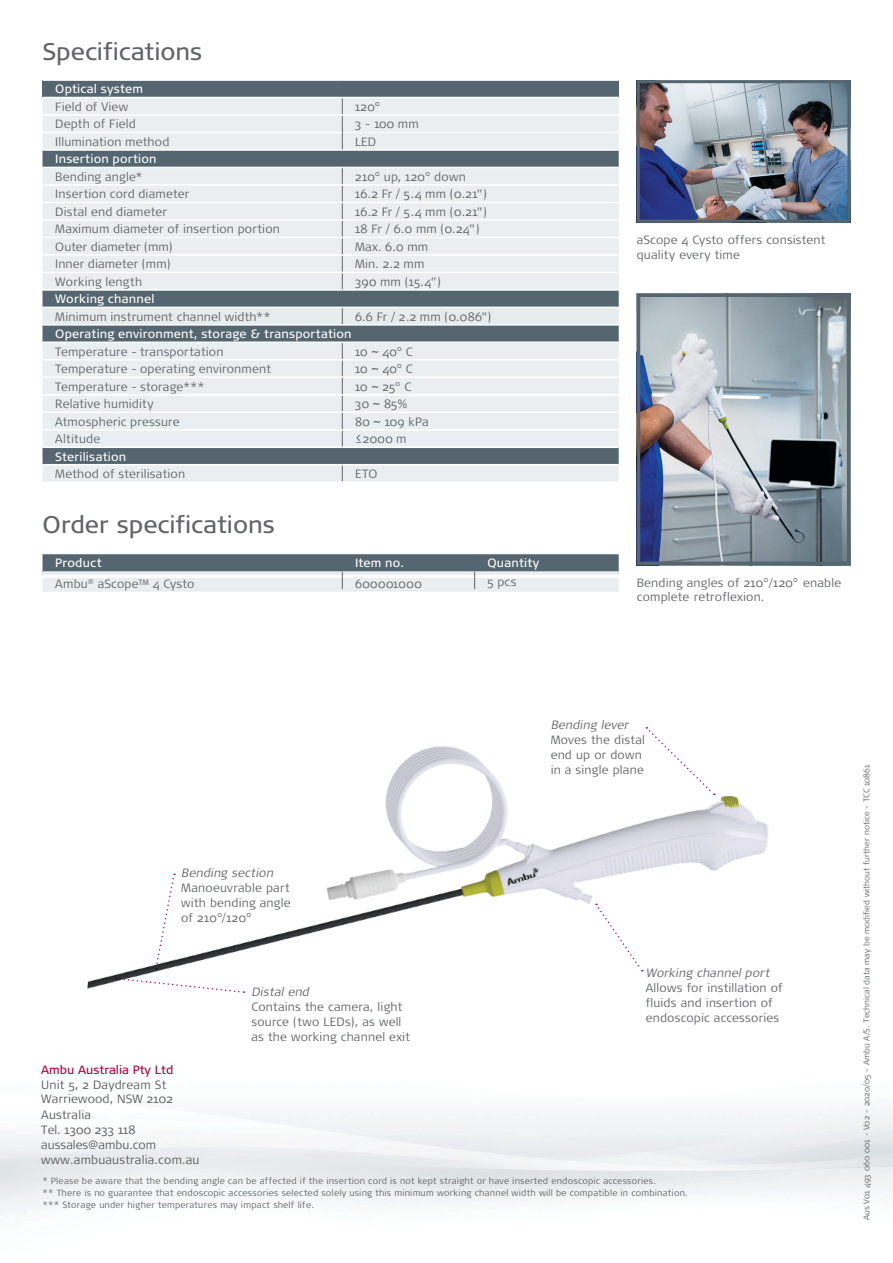
<style>
.page{position:relative;width:893px;height:1263px;background:#fff}
.page>*{position:absolute;margin:0;border:0;box-sizing:border-box;transform-origin:0 0}
.t1{font:24px "Signa OT";letter-spacing:-.005em;color:#636466}
.t2{font:300 12px/15px "Signa OT";letter-spacing:.015em;color:#636466}
.t3{font:12px "Signa OT";letter-spacing:.015em;color:#fff}
.t4{font:300 12px/15px "Signa OT";letter-spacing:.015em;color:#5b5b5b}
.t5{font:italic 300 12px "Signa OT";color:#636466}
.t6{font:12px "Signa OT";color:#b30037}
.t7{font:300 12px "Signa OT";letter-spacing:.04em;color:#636466}
.t8{font:300 9px/12px "Signa OT";letter-spacing:.025em;color:#636466}
.t9{font:300 8.25px "Signa OT";color:#636466}
</style>
<div class="page">
<img style="left:87px;top:727px;width:681px;height:266px">
<svg style="left:646px;top:727px;width:69px;height:68px"></svg>
<svg style="left:596px;top:904px;width:47px;height:67px"></svg>
<svg style="left:155px;top:874px;width:20px;height:96px"></svg>
<img style="left:642px;top:298px;width:203px;height:262px">
<div style="left:637px;top:293px;width:213px;height:272px;border:4px solid #556670"></div>
<img style="left:641px;top:84px;width:205px;height:135px">
<div style="left:637px;top:80px;width:213px;height:143px;border:3px solid #556670"></div>
<svg style="left:115px;top:977px;width:129px;height:16px"></svg>
<div style="left:43px;top:80px;width:576px;height:17px;background:#556670"></div>
<div style="left:43px;top:98px;width:576px;height:383px;background:#eaeef1"></div>
<svg style="left:43px;top:151px;width:576px;height:313px;background:#c8ced3"></svg>
<svg style="left:342px;top:465px;width:1px;height:16px"></svg>
<svg style="left:342px;top:343px;width:1px;height:103px"></svg>
<div style="left:43px;top:308px;width:576px;height:16px;background:#e6ebee"></div>
<svg style="left:342px;top:168px;width:1px;height:121px"></svg>
<hr style="left:43px;top:464px;width:299px;height:1px;background:#fff">
<hr style="left:342px;top:464px;width:277px;height:1px;background:#fff">
<hr style="left:43px;top:254px;width:299px;height:2px;background:#fff">
<hr style="left:342px;top:254px;width:277px;height:2px;background:#fff">
<hr style="left:43px;top:272px;width:299px;height:1px;background:#fff">
<hr style="left:342px;top:272px;width:277px;height:1px;background:#fff">
<hr style="left:43px;top:289px;width:299px;height:2px;background:#fff">
<hr style="left:342px;top:289px;width:277px;height:2px;background:#fff">
<hr style="left:43px;top:237px;width:299px;height:1px;background:#fff">
<hr style="left:342px;top:237px;width:277px;height:1px;background:#fff">
<hr style="left:43px;top:202px;width:299px;height:1px;background:#fff">
<hr style="left:342px;top:202px;width:277px;height:1px;background:#fff">
<hr style="left:43px;top:219px;width:299px;height:2px;background:#fff">
<hr style="left:342px;top:219px;width:277px;height:2px;background:#fff">
<hr style="left:43px;top:167px;width:299px;height:1px;background:#fff">
<hr style="left:342px;top:167px;width:277px;height:1px;background:#fff">
<hr style="left:43px;top:184px;width:299px;height:2px;background:#fff">
<hr style="left:342px;top:184px;width:277px;height:2px;background:#fff">
<hr style="left:43px;top:149px;width:299px;height:2px;background:#fff">
<hr style="left:342px;top:149px;width:277px;height:2px;background:#fff">
<hr style="left:43px;top:132px;width:299px;height:1px;background:#fff">
<hr style="left:43px;top:114px;width:299px;height:2px;background:#fff">
<hr style="left:43px;top:307px;width:299px;height:1px;background:#fff">
<hr style="left:342px;top:307px;width:277px;height:1px;background:#fff">
<hr style="left:43px;top:324px;width:299px;height:2px;background:#fff">
<hr style="left:342px;top:324px;width:277px;height:2px;background:#fff">
<hr style="left:43px;top:341px;width:299px;height:2px;background:#fff">
<hr style="left:342px;top:341px;width:277px;height:2px;background:#fff">
<hr style="left:43px;top:359px;width:299px;height:1px;background:#fff">
<hr style="left:342px;top:359px;width:277px;height:1px;background:#fff">
<hr style="left:43px;top:376px;width:299px;height:2px;background:#fff">
<hr style="left:342px;top:376px;width:277px;height:2px;background:#fff">
<hr style="left:43px;top:394px;width:299px;height:1px;background:#fff">
<hr style="left:342px;top:394px;width:277px;height:1px;background:#fff">
<hr style="left:43px;top:411px;width:299px;height:2px;background:#fff">
<hr style="left:342px;top:411px;width:277px;height:2px;background:#fff">
<hr style="left:43px;top:429px;width:299px;height:1px;background:#fff">
<hr style="left:342px;top:429px;width:277px;height:1px;background:#fff">
<hr style="left:43px;top:446px;width:299px;height:2px;background:#fff">
<hr style="left:342px;top:446px;width:277px;height:2px;background:#fff">
<hr style="left:43px;top:79px;width:299px;height:2px;background:#fff">
<hr style="left:342px;top:79px;width:277px;height:2px;background:#fff">
<svg style="left:342px;top:98px;width:1px;height:51px"></svg>
<hr style="left:342px;top:114px;width:277px;height:2px;background:#fff">
<hr style="left:343px;top:132px;width:276px;height:1px;background:#fff">
<svg style="left:43px;top:554px;width:576px;height:38px;background:#a8b2b8"></svg>
<h1 class="t1" style="left:43px;top:38px;width:161px">Specifications</h1>
<p class="t3" style="left:55px;top:82px;width:89px">Optical system</p>
<p class="t2" style="left:55px;top:99px;width:74px">Field of View</p>
<p class="t2" style="left:355px;top:99px;width:26px">120°</p>
<p class="t2" style="left:55px;top:117px;width:82px">Depth of Field</p>
<p class="t2" style="left:355px;top:117px;width:65px">3 - 100 mm</p>
<p class="t2" style="left:55px;top:134px;width:116px">Illumination method</p>
<p class="t2" style="left:355px;top:134px;width:23px">LED</p>
<p class="t3" style="left:55px;top:152px;width:103px">Insertion portion</p>
<p class="t2" style="left:55px;top:169px;width:89px">Bending angle*</p>
<p class="t2" style="left:355px;top:169px;width:112px">210° up, 120° down</p>
<p class="t2" style="left:55px;top:186px;width:135px">Insertion cord diameter</p>
<p class="t2" style="left:355px;top:186px;width:133px">16.2 Fr / 5.4 mm (0.21”)</p>
<p class="t2" style="left:55px;top:204px;width:113px">Distal end diameter</p>
<p class="t2" style="left:355px;top:204px;width:133px">16.2 Fr / 5.4 mm (0.21”)</p>
<p class="t2" style="left:55px;top:221px;width:226px">Maximum diameter of insertion portion</p>
<p class="t2" style="left:355px;top:221px;width:126px">18 Fr / 6.0 mm (0.24”)</p>
<p class="t2" style="left:55px;top:239px;width:119px">Outer diameter (mm)</p>
<p class="t2" style="left:355px;top:239px;width:75px">Max. 6.0 mm</p>
<p class="t2" style="left:55px;top:257px;width:117px">Inner diameter (mm)</p>
<p class="t2" style="left:355px;top:257px;width:71px">Min. 2.2 mm</p>
<p class="t2" style="left:55px;top:274px;width:88px">Working length</p>
<p class="t2" style="left:355px;top:274px;width:87px">390 mm (15.4”)</p>
<p class="t3" style="left:55px;top:292px;width:101px">Working channel</p>
<p class="t2" style="left:55px;top:309px;width:217px">Minimum instrument channel width**</p>
<p class="t2" style="left:355px;top:309px;width:138px">6.6 Fr / 2.2 mm (0.086”)</p>
<p class="t3" style="left:55px;top:327px;width:298px">Operating environment, storage &amp; transportation</p>
<p class="t2" style="left:55px;top:344px;width:170px">Temperature - transportation</p>
<p class="t2" style="left:355px;top:344px;width:59px">10 ~ 40° C</p>
<p class="t2" style="left:55px;top:361px;width:217px">Temperature - operating environment</p>
<p class="t2" style="left:355px;top:361px;width:59px">10 ~ 40° C</p>
<p class="t2" style="left:55px;top:379px;width:151px">Temperature - storage***</p>
<p class="t2" style="left:355px;top:379px;width:58px">10 ~ 25° C</p>
<p class="t2" style="left:55px;top:396px;width:100px">Relative humidity</p>
<p class="t2" style="left:355px;top:396px;width:54px">30 ~ 85%</p>
<p class="t2" style="left:55px;top:414px;width:126px">Atmospheric pressure</p>
<p class="t2" style="left:355px;top:414px;width:75px">80 ~ 109 kPa</p>
<p class="t2" style="left:55px;top:431px;width:46px">Altitude</p>
<p class="t2" style="left:355px;top:431px;width:53px">≤2000 m</p>
<p class="t3" style="left:55px;top:449px;width:72px">Sterilisation</p>
<p class="t2" style="left:55px;top:466px;width:131px">Method of sterilisation</p>
<p class="t2" style="left:355px;top:466px;width:24px">ETO</p>
<h1 class="t1" style="left:43px;top:511px;width:234px">Order specifications</h1>
<p class="t3" style="left:55px;top:556px;width:48px">Product</p>
<p class="t3" style="left:355px;top:556px;width:51px">Item no.</p>
<p class="t3" style="left:487px;top:556px;width:53px">Quantity</p>
<p class="t2" style="left:55px;top:576px;width:141px">Ambu<sup>®</sup> aScope™ 4 Cysto</p>
<p class="t7" style="left:355px;top:577px;width:68px">600001000</p>
<p class="t2" style="left:487px;top:575px;width:31px">5 pcs</p>
<p class="t2" style="left:637px;top:233px;width:190px">aScope 4 Cysto offers consistent quality every time</p>
<p class="t2" style="left:637px;top:576px;width:206px;line-height:14px">Bending angles of 210°/120° enable complete retroflexion.</p>
<p class="t5" style="left:181px;top:865px;width:96px">Bending section</p>
<p class="t2" style="left:181px;top:880px;width:111px;text-align:justify">Manoeuvrable part with bending angle of 210°/120°</p>
<p class="t6" style="left:41px;top:1062px;width:134px">Ambu Australia Pty Ltd</p>
<p class="t4" style="left:41px;top:1077px;width:160px">Unit 5, 2 Daydream St<br>Warriewood, NSW 2102<br>Australia<br>Tel. 1300 233 118 aussales@ambu.com www.ambuaustralia.com.au</p>
<p class="t5" style="left:251px;top:985px;width:62px">Distal end</p>
<p class="t2" style="left:251px;top:1000px;width:160px">Contains the camera, light source (two LEDs), as well as the working channel exit</p>
<p class="t5" style="left:551px;top:718px;width:81px">Bending lever</p>
<p class="t2" style="left:551px;top:733px;width:96px">Moves the distal end up or down in a single plane</p>
<p class="t5" style="left:646px;top:966px;width:128px">Working channel port</p>
<p class="t2" style="left:646px;top:980px;width:139px">Allows for instillation of fluids and insertion of endoscopic accessories</p>
<p class="t8" style="left:43px;top:1175px;width:647px">* Please be aware that the bending angle can be affected if the insertion cord is not kept straight or have inserted endoscopic accessories.<br>** There is no guarantee that endoscopic accessories selected solely using this minimum working channel width will be compatible in combination. *** Storage under higher temperatures may impact shelf life.</p>
<p class="t9" style="left:862px;top:1220px;width:457px;rotate:-90deg">Aus V01 493 060 001 - V02 - 2020/05 - Ambu A/S. Technical data may be modified without further notice - TCC 10861</p>
</div>
